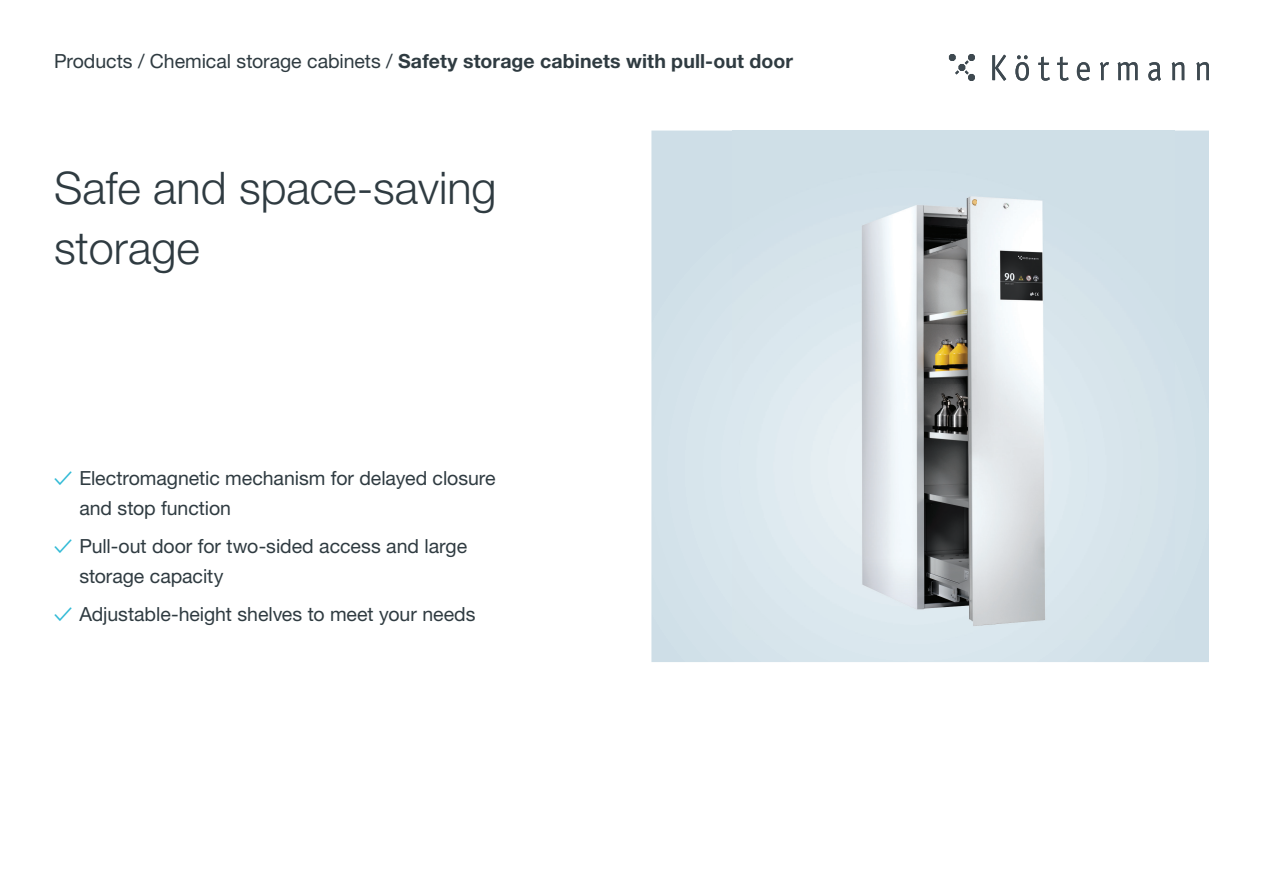
<style>
.page{position:relative;width:1263px;height:893px;background:#fff}
.page>*{position:absolute;margin:0;border:0;box-sizing:border-box;transform-origin:0 0}
.t1{font:300 45px/60px "Helvetica Neue LT Std";color:#2f3b41}
.t2{font:19.5px/30px "Helvetica Neue LT Std";letter-spacing:-.005em;color:#2f3b41}
.t3{font:700 19.5px "Helvetica Neue LT Std";letter-spacing:.005em;color:#2f3b41}
.s1{font-weight:400}
.s2{font-family:"Gordita";color:#31bad6}
</style>
<div class="page">
<svg style="left:992px;top:55px;width:14px;height:26px"></svg>
<svg style="left:1015px;top:55px;width:14px;height:26px"></svg>
<svg style="left:1038px;top:57px;width:12px;height:24px"></svg>
<svg style="left:1057px;top:57px;width:11px;height:24px"></svg>
<svg style="left:1077px;top:62px;width:13px;height:19px"></svg>
<svg style="left:1100px;top:62px;width:9px;height:18px"></svg>
<svg style="left:1118px;top:62px;width:19px;height:18px"></svg>
<svg style="left:1148px;top:62px;width:13px;height:19px"></svg>
<svg style="left:1172px;top:62px;width:12px;height:18px"></svg>
<svg style="left:1196px;top:62px;width:13px;height:18px"></svg>
<svg style="left:949px;top:54px;width:26px;height:27px"></svg>
<div style="left:651px;top:131px;width:558px;height:531px;background:#d2e1e9"></div>
<img style="left:732px;top:130px;width:442px;height:509px">
<p class="t3" style="left:54px;top:49px;width:740px"><span class="s1">Products / Chemical storage cabinets /</span> Safety storage cabinets with pull-out door</p>
<h1 class="t1" style="left:54px;top:157px;width:444px">Safe and space-saving storage</h1>
<p class="t2" style="left:79px;top:463px;width:418px;text-indent:-25px"><span class="s2">✓</span> Electromagnetic mechanism for delayed closure and stop function</p>
<p class="t2" style="left:79px;top:531px;width:389px;text-indent:-25px"><span class="s2">✓</span> Pull-out door for two-sided access and large storage capacity</p>
<p class="t2" style="left:54px;top:599px;width:423px"><span class="s2">✓</span> Adjustable-height shelves to meet your needs</p>
</div>
